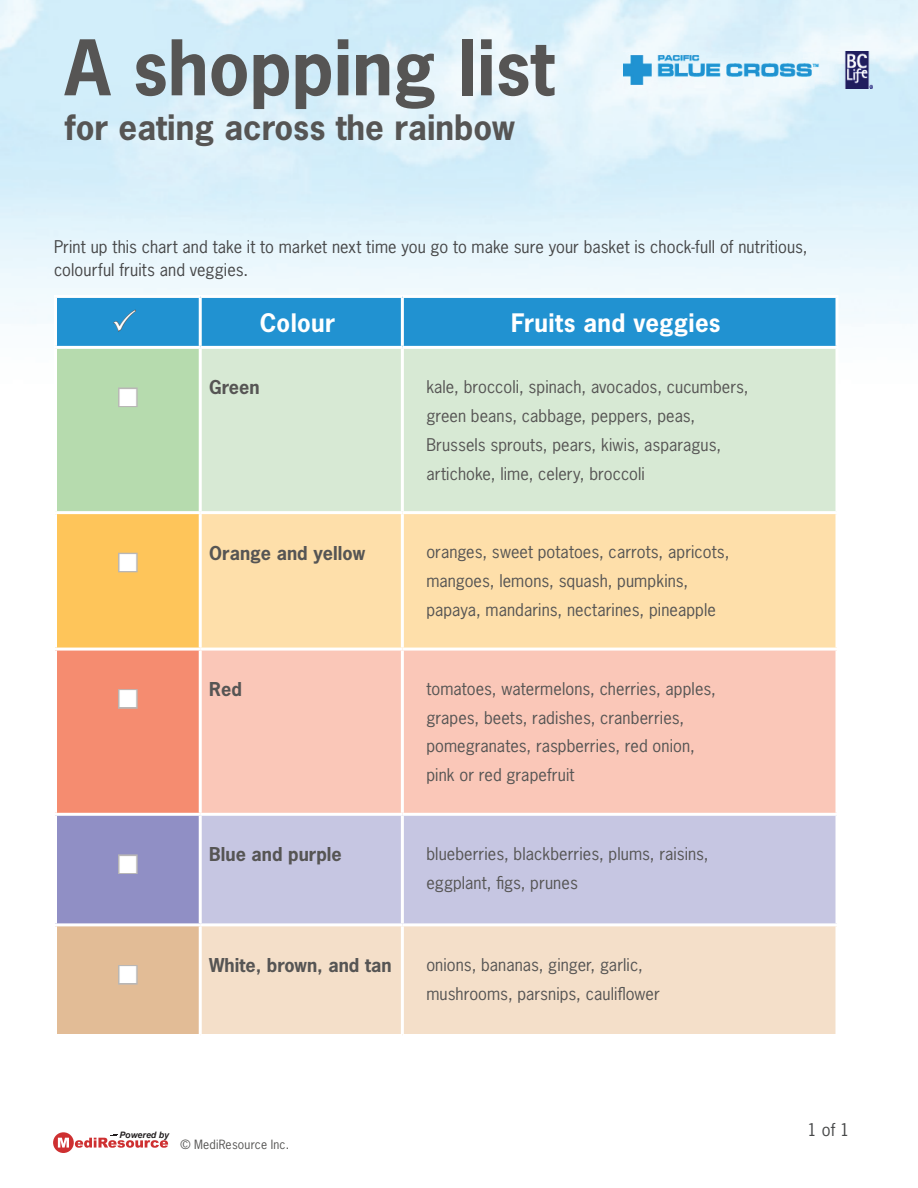
<style>
.page{position:relative;width:918px;height:1188px;background:#fff}
.page>*{position:absolute;margin:0;border:0;box-sizing:border-box;transform-origin:0 0}
.t1{font:700 72px "News Gothic Std";color:#565554}
.t2{font:700 33px "News Gothic Std";color:#565554}
.t3{font:700 24px "News Gothic Std";letter-spacing:.015em;color:#fff}
.t4{font:700 18px "News Gothic Std";color:#565554}
.t5{font:16.5px/28.8px "News Gothic Std";letter-spacing:.005em;color:#565554}
.t6{font:16.5px/22.5px "News Gothic Std";letter-spacing:.005em;color:#474849}
.t7{font:12px "News Gothic Std";letter-spacing:.02em;color:#565554}
.t8{font:italic 700 8.85px "Arial";color:#231f20}
.s1{font-family:"Franklin Gothic";font-weight:400;font-size:36px;color:#fff}
</style>
<div class="page">
<img style="left:0;top:0;width:918px;height:324px">
<img style="left:623px;top:52px;width:250px;height:37px">
<svg style="left:53px;top:1132px;width:21px;height:21px"></svg>
<svg style="left:58px;top:1138px;width:11px;height:10px"></svg>
<svg style="left:75px;top:1134px;width:93px;height:14px"></svg>
<div style="left:56px;top:347px;width:144px;height:166px;background:#b6dbae"></div>
<div style="left:202px;top:349px;width:634px;height:162px;background:#d7e9d4"></div>
<div style="left:56px;top:513px;width:144px;height:136px;background:#fec55a"></div>
<div style="left:202px;top:514px;width:634px;height:134px;background:#fedfaa"></div>
<div style="left:56px;top:649px;width:144px;height:165px;background:#f58c70"></div>
<div style="left:202px;top:651px;width:634px;height:162px;background:#fac7b8"></div>
<div style="left:56px;top:814px;width:144px;height:111px;background:#908fc5"></div>
<div style="left:202px;top:816px;width:634px;height:107px;background:#c6c6e2"></div>
<div style="left:56px;top:925px;width:144px;height:111px;background:#e2bc96"></div>
<div style="left:202px;top:926px;width:634px;height:108px;background:#f4dfc9"></div>
<hr style="left:54px;top:295px;width:146px;height:3px;background:#fff">
<hr style="left:54px;top:298px;width:3px;height:48px;background:#fff">
<hr style="left:200px;top:295px;width:202px;height:3px;background:#fff">
<hr style="left:402px;top:295px;width:436px;height:3px;background:#fff">
<hr style="left:836px;top:298px;width:2px;height:48px;background:#fff">
<hr style="left:54px;top:346px;width:146px;height:3px;background:#fff">
<hr style="left:54px;top:349px;width:3px;height:162px;background:#fff">
<hr style="left:199px;top:349px;width:3px;height:162px;background:#fff">
<hr style="left:401px;top:349px;width:3px;height:162px;background:#fff">
<hr style="left:54px;top:511px;width:146px;height:3px;background:#fff">
<hr style="left:54px;top:514px;width:3px;height:134px;background:#fff">
<hr style="left:199px;top:514px;width:3px;height:134px;background:#fff">
<hr style="left:401px;top:514px;width:3px;height:134px;background:#fff">
<hr style="left:54px;top:648px;width:146px;height:3px;background:#fff">
<hr style="left:54px;top:651px;width:3px;height:162px;background:#fff">
<hr style="left:199px;top:651px;width:3px;height:162px;background:#fff">
<hr style="left:401px;top:651px;width:3px;height:162px;background:#fff">
<hr style="left:54px;top:813px;width:146px;height:3px;background:#fff">
<hr style="left:54px;top:816px;width:3px;height:107px;background:#fff">
<hr style="left:199px;top:816px;width:3px;height:107px;background:#fff">
<hr style="left:401px;top:816px;width:3px;height:107px;background:#fff">
<hr style="left:54px;top:923px;width:146px;height:3px;background:#fff">
<hr style="left:54px;top:926px;width:3px;height:108px;background:#fff">
<hr style="left:199px;top:926px;width:3px;height:108px;background:#fff">
<hr style="left:401px;top:926px;width:3px;height:108px;background:#fff">
<hr style="left:54px;top:1034px;width:146px;height:3px;background:#fff">
<div style="left:118px;top:387px;width:20px;height:20px;border:3px solid #b9b7b6"></div>
<div style="left:118px;top:553px;width:20px;height:19px;border:3px solid #b9b7b6"></div>
<div style="left:118px;top:689px;width:20px;height:20px;border:3px solid #b9b7b6"></div>
<div style="left:118px;top:854px;width:20px;height:20px;border:3px solid #b9b7b6"></div>
<div style="left:118px;top:965px;width:20px;height:20px;border:3px solid #b9b7b6"></div>
<svg style="left:56px;top:296px;width:781px;height:51px;background:#3099d4"></svg>
<h1 class="t1" style="left:65px;top:20px;width:491px">A shopping list</h1>
<h2 class="t2" style="left:65px;top:106px;width:452px">for eating across the rainbow</h2>
<p class="t6" style="left:54px;top:236px;width:755px">Print up this chart and take it to market next time you go to make sure your basket is chock-full of nutritious, colourful fruits and veggies.</p>
<h3 class="t3" style="left:260px;top:307px;width:77px">Colour</h3>
<h3 class="t3" style="left:511px;top:307px;width:211px">Fruits and veggies</h3>
<p class="t4" style="left:117px;top:376px;width:144px"><span class="s1">■</span> Green</p>
<p class="t5" style="left:426px;top:372px;width:324px">kale, broccoli, spinach, avocados, cucumbers, green beans, cabbage, peppers, peas, Brussels sprouts, pears, kiwis, asparagus, artichoke, lime, celery, broccoli</p>
<p class="t4" style="left:117px;top:541px;width:250px"><span class="s1">■</span> Orange and yellow</p>
<p class="t5" style="left:426px;top:538px;width:305px">oranges, sweet potatoes, carrots, apricots, mangoes, lemons, squash, pumpkins, papaya, mandarins, nectarines, pineapple</p>
<p class="t4" style="left:117px;top:677px;width:126px"><span class="s1">■</span> Red</p>
<p class="t5" style="left:426px;top:674px;width:291px">tomatoes, watermelons, cherries, apples, grapes, beets, radishes, cranberries, pomegranates, raspberries, red onion, pink or red grapefruit</p>
<p class="t4" style="left:117px;top:843px;width:226px"><span class="s1">■</span> Blue and purple</p>
<p class="t5" style="left:426px;top:839px;width:284px">blueberries, blackberries, plums, raisins, eggplant, figs, prunes</p>
<p class="t4" style="left:117px;top:953px;width:276px"><span class="s1">■</span> White, brown, and tan</p>
<p class="t5" style="left:426px;top:950px;width:235px">onions, bananas, ginger, garlic, mushrooms, parsnips, cauliflower</p>
<p class="t8" style="left:119px;top:1129px;width:51px">Powered by</p>
<p class="t7" style="left:181px;top:1137px;width:110px">© MediResource Inc.</p>
<p class="t6" style="left:808px;top:1118px;width:44px">1 of 1</p>
</div>
